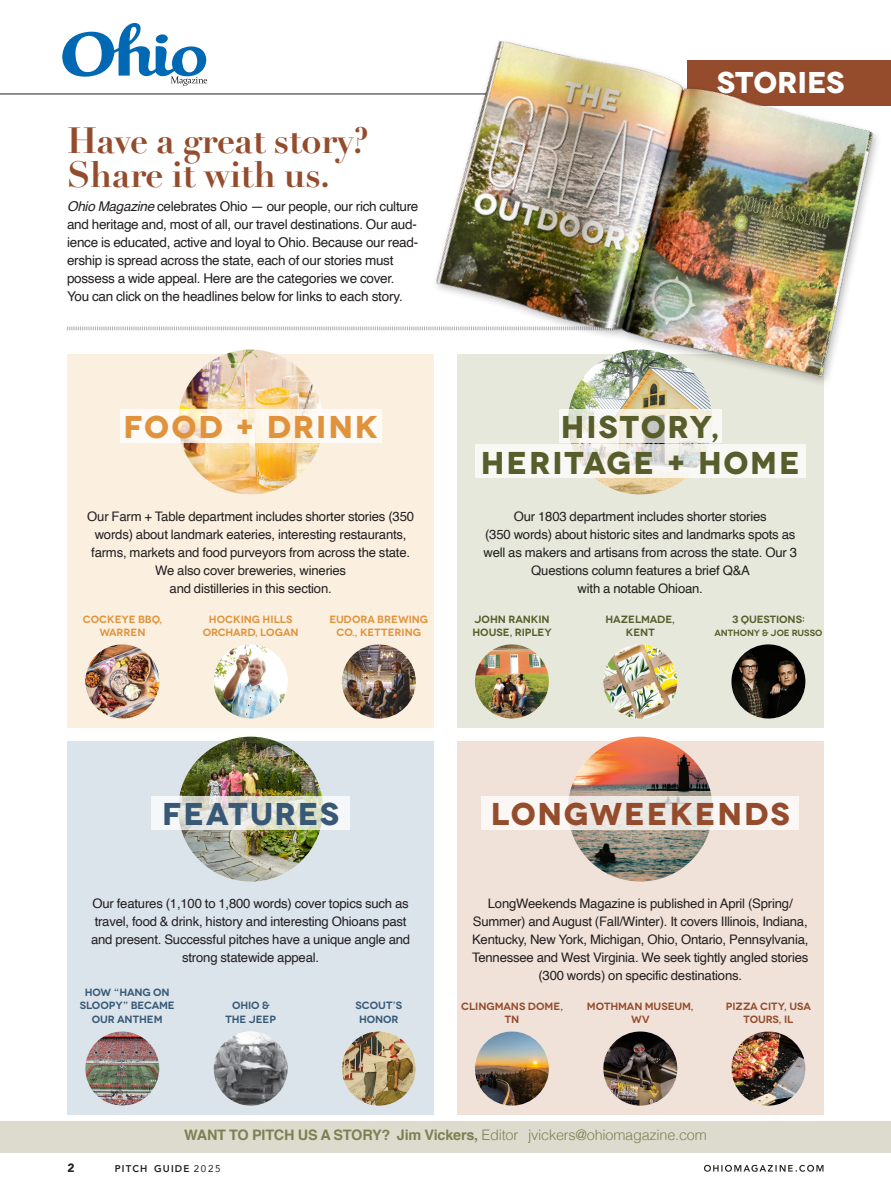
<style>
.page{position:relative;width:891px;height:1202px;background:#fff}
.page>*{position:absolute;margin:0;border:0;box-sizing:border-box;transform-origin:0 0}
._5_-_sidebar_body{font:700 36px/33.2px "Didot LT Pro";letter-spacing:-.015em;color:#944c2c}
._5_-_sidebar_body-2{font:700 31.5px/36px "Novecentowide";letter-spacing:.06em;color:#575d2b;text-align:center}
._5_-_sidebar_body-3{font:700 31.5px "Novecentowide";letter-spacing:.06em;color:#944c2c}
._5_-_sidebar_body-4{font:700 31.5px "Novecentowide";letter-spacing:.06em;color:#e0933b}
._5_-_sidebar_body-5{font:700 31.5px "Novecentowide";letter-spacing:.06em;color:#375976}
._5_-_sidebar_body-6{font:700 30px "Novecentowide";letter-spacing:-.005em;color:#fff}
._5_-_sidebar_body-7{font:700 14.4px "Helvetica";letter-spacing:-.015em;color:#7c8154}
._5_-_sidebar_body-8{font:13.5px "Helvetica";letter-spacing:-.02em;color:#231f20}
._5_-_sidebar_body-9{font:13.2px/18px "Helvetica";letter-spacing:-.015em;color:#231f20;text-align:center}
.t1{font:900 12px "Avenir";color:#231f20}
._5_-_sidebar_body-10{font:600 10.5px/13.5px "Novecentowide";color:#e0933b;text-align:center}
._5_-_sidebar_body-11{font:600 10.5px/13.5px "Novecentowide";letter-spacing:-.005em;color:#375976;text-align:center}
._5_-_sidebar_body-12{font:600 10.5px/13.5px "Novecentowide";letter-spacing:-.005em;color:#944c2c;text-align:center}
._5_-_sidebar_body-13{font:600 10.5px/13.5px "Novecentowide";color:#575d2b}
.t2{font:800 9.75px "Avenir";letter-spacing:.125em;color:#231f20}
._5_-_sidebar_body-14{font:600 9px "Novecentowide";letter-spacing:-.005em;color:#575d2b}
.s1{font-style:italic}
.s2{font-weight:300}
.s3{font-weight:400}
</style>
<div class="page">
<svg style="left:704px;top:1164px;width:119px;height:7px"></svg>
<div style="left:68px;top:354px;width:366px;height:374px;background:#fbefe0"></div>
<div style="left:457px;top:354px;width:367px;height:374px;background:#e6e8db"></div>
<svg style="left:67px;top:326px;width:247px;height:5px"></svg>
<svg style="left:62px;top:23px;width:145px;height:63px"></svg>
<hr style="left:0;top:94px;width:891px;height:1px;background:#231f20">
<img style="left:178px;top:349px;width:145px;height:145px;border-radius:72px">
<img style="left:85px;top:644px;width:74px;height:74px;border-radius:37px">
<img style="left:475px;top:644px;width:74px;height:74px;border-radius:37px">
<img style="left:214px;top:644px;width:74px;height:74px;border-radius:37px">
<img style="left:603px;top:644px;width:74px;height:74px;border-radius:37px">
<img style="left:342px;top:644px;width:74px;height:74px;border-radius:37px">
<img style="left:731px;top:644px;width:74px;height:74px;border-radius:37px">
<svg style="left:120px;top:410px;width:195px;height:33px;fill:#fdf7ed"></svg>
<img style="left:315px;top:41px;width:576px;height:454px">
<div style="left:68px;top:741px;width:366px;height:373px;background:#dbe3eb"></div>
<div style="left:457px;top:741px;width:367px;height:373px;background:#f0e2d9"></div>
<img style="left:178px;top:736px;width:145px;height:145px;border-radius:72px">
<img style="left:568px;top:736px;width:145px;height:145px;border-radius:72px">
<img style="left:85px;top:1031px;width:74px;height:74px;border-radius:37px">
<img style="left:475px;top:1031px;width:74px;height:74px;border-radius:37px">
<img style="left:214px;top:1031px;width:74px;height:74px">
<img style="left:603px;top:1031px;width:74px;height:74px;border-radius:37px">
<img style="left:342px;top:1031px;width:74px;height:74px;border-radius:37px">
<img style="left:731px;top:1031px;width:74px;height:74px;border-radius:37px">
<svg style="left:151px;top:796px;width:199px;height:34px"></svg>
<svg style="left:481px;top:796px;width:318px;height:34px;fill:#fbf7f5"></svg>
<div style="left:0;top:1121px;width:891px;height:31px;background:#dddbce"></div>
<p class="_5_-_sidebar_body" style="left:67px;top:125px;width:304px">Have a great story?<br>Share it with us.</p>
<p class="_5_-_sidebar_body-8" style="left:67px;top:196px;width:353px"><span class="s1">Ohio Magazine</span> celebrates Ohio — our people, our rich culture</p>
<p class="_5_-_sidebar_body-8" style="left:67px;top:214px;width:351px">and heritage and, most of all, our travel destinations. Our aud-</p>
<p class="_5_-_sidebar_body-8" style="left:67px;top:232px;width:353px">ience is educated, active and loyal to Ohio. Because our read-</p>
<p class="_5_-_sidebar_body-8" style="left:67px;top:250px;width:328px">ership is spread across the state, each of our stories must</p>
<p class="_5_-_sidebar_body-8" style="left:67px;top:268px;width:329px">possess a wide appeal. Here are the categories we cover.</p>
<p class="_5_-_sidebar_body-8" style="left:67px;top:286px;width:337px">You can click on the headlines below for links to each story.</p>
<p class="_5_-_sidebar_body-4" style="left:123px;top:407px;width:256px">FOOD + DRINK</p>
<p class="_5_-_sidebar_body-9" style="left:87px;top:507px;width:328px">Our Farm + Table department includes shorter stories (350 words) about landmark eateries, interesting restaurants, farms, markets and food purveyors from across the state.<br>We also cover breweries, wineries<br>and distilleries in this section.</p>
<p class="_5_-_sidebar_body-6" style="left:717px;top:63px;width:129px">STORIES</p>
<p class="_5_-_sidebar_body-2" style="left:481px;top:409px;width:321px">HISTORY,<br>HERITAGE + HOME</p>
<p class="_5_-_sidebar_body-9" style="left:514px;top:507px;width:255px">Our 1803 department includes shorter stories</p>
<p class="_5_-_sidebar_body-9" style="left:483px;top:525px;width:315px">(350 words) about historic sites and landmarks spots as well as makers and artisans from across the state. Our 3<br>Questions column features a brief Q&amp;A</p>
<p class="_5_-_sidebar_body-9" style="left:578px;top:579px;width:127px">with a notable Ohioan.</p>
<p class="_5_-_sidebar_body-10" style="left:83px;top:612px;width:81px">COCKEYE BBQ,<br>WARREN</p>
<p class="_5_-_sidebar_body-10" style="left:203px;top:612px;width:97px">HOCKING HILLS<br>ORCHARD, LOGAN</p>
<p class="_5_-_sidebar_body-10" style="left:329px;top:612px;width:100px">EUDORA BREWING<br>CO., KETTERING</p>
<p class="_5_-_sidebar_body-13" style="left:473px;top:612px;width:81px">JOHN RANKIN<br>HOUSE, RIPLEY</p>
<p class="_5_-_sidebar_body-13" style="left:606px;top:612px;width:71px">HAZELMADE,</p>
<p class="_5_-_sidebar_body-13" style="left:626px;top:625px;width:30px">KENT</p>
<p class="_5_-_sidebar_body-13" style="left:732px;top:612px;width:74px">3 QUESTIONS:</p>
<p class="_5_-_sidebar_body-14" style="left:714px;top:627px;width:109px">ANTHONY &amp; JOE RUSSO</p>
<p class="_5_-_sidebar_body-5" style="left:162px;top:794px;width:178px">FEATURES</p>
<p class="_5_-_sidebar_body-3" style="left:491px;top:794px;width:301px">LONGWEEKENDS</p>
<p class="_5_-_sidebar_body-9" style="left:91px;top:894px;width:321px">Our features (1,100 to 1,800 words) cover topics such as travel, food &amp; drink, history and interesting Ohioans past and present. Successful pitches have a unique angle and strong statewide appeal.</p>
<p class="_5_-_sidebar_body-9" style="left:472px;top:894px;width:338px">LongWeekends Magazine is published in April (Spring/ Summer) and August (Fall/Winter). It covers Illinois, Indiana, Kentucky, New York, Michigan, Ohio, Ontario, Pennsylvania, Tennessee and West Virginia. We seek tightly angled stories (300 words) on specific destinations.</p>
<p class="_5_-_sidebar_body-11" style="left:80px;top:985px;width:97px">HOW “HANG ON<br>SLOOPY” BECAME<br>OUR ANTHEM</p>
<p class="_5_-_sidebar_body-11" style="left:232px;top:999px;width:39px">OHIO &amp;</p>
<p class="_5_-_sidebar_body-11" style="left:225px;top:1012px;width:52px">THE JEEP</p>
<p class="_5_-_sidebar_body-11" style="left:356px;top:999px;width:48px">SCOUT’S</p>
<p class="_5_-_sidebar_body-11" style="left:359px;top:1012px;width:41px">HONOR</p>
<p class="_5_-_sidebar_body-12" style="left:461px;top:999px;width:103px">CLINGMANS DOME,<br>TN</p>
<p class="_5_-_sidebar_body-12" style="left:587px;top:999px;width:108px">MOTHMAN MUSEUM,<br>WV</p>
<p class="_5_-_sidebar_body-12" style="left:726px;top:999px;width:87px">PIZZA CITY, USA<br>TOURS, IL</p>
<p class="_5_-_sidebar_body-7" style="left:184px;top:1123px;width:524px">WANT TO PITCH US A STORY? Jim Vickers, <span class="s2">Editor jvickers@ohiomagazine.com</span></p>
<p class="t1" style="left:68px;top:1157px;width:9px">2</p>
<p class="t2" style="left:115px;top:1160px;width:107px">PITCH GUIDE <span class="s3">2025</span></p>
</div>
